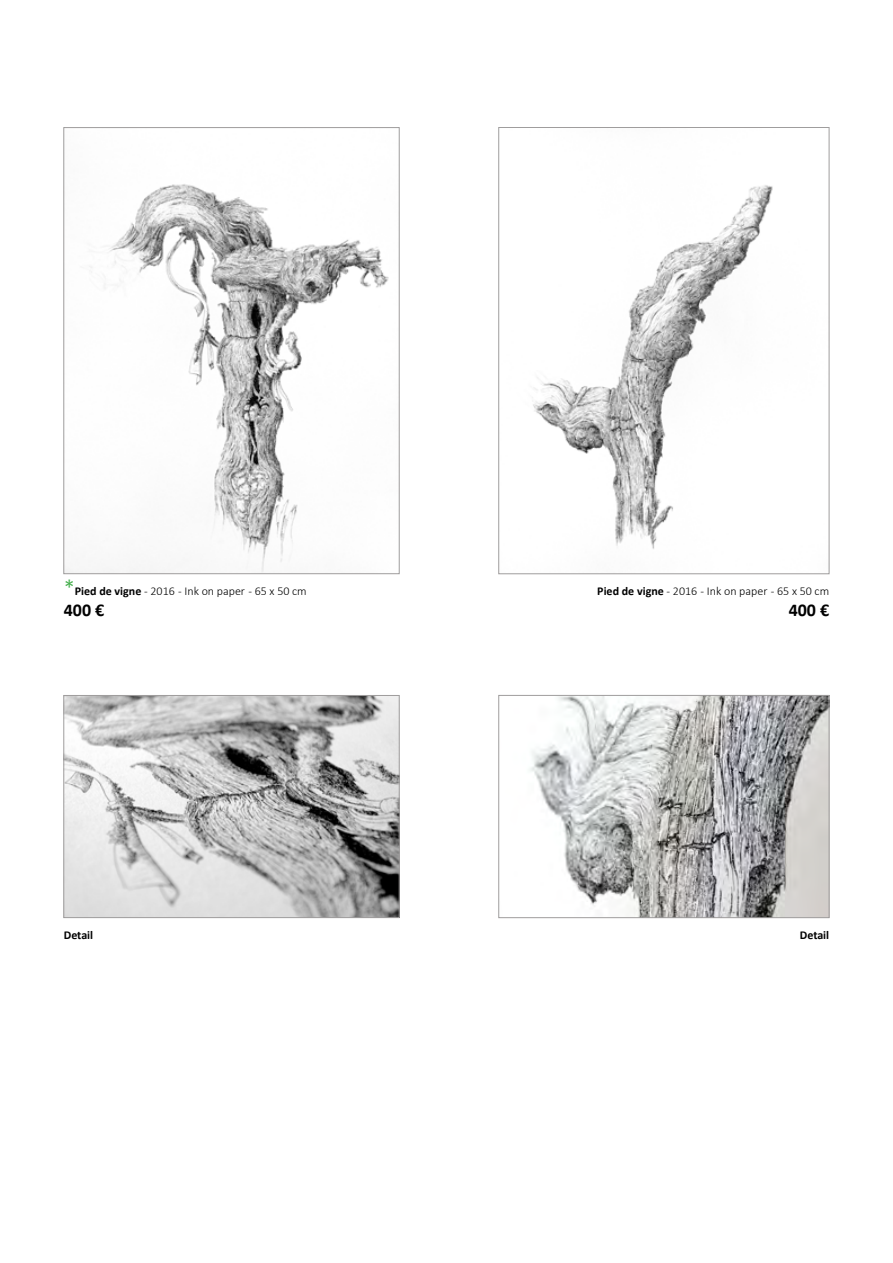
<style>
.page{position:relative;width:893px;height:1263px;background:#fff}
.page>*{position:absolute;margin:0;border:0;box-sizing:border-box;transform-origin:0 0}
.t1{font:700 18px "Calibri";color:#000}
.t2{font:300 12px "Calibri";color:#000}
.t3{font:700 12px "Calibri";color:#000}
.s1{font-size:22.5px;color:#41ad49}
.s2{font-weight:700}
</style>
<div class="page">
<img style="left:66px;top:184px;width:323px;height:388px">
<div style="left:64px;top:127px;width:335px;height:447px;border:1px solid #9f9d9d"></div>
<img style="left:66px;top:697px;width:331px;height:219px">
<div style="left:64px;top:695px;width:335px;height:223px;border:1px solid #9f9d9d"></div>
<img style="left:532px;top:185px;width:241px;height:364px">
<div style="left:499px;top:127px;width:330px;height:447px;border:1px solid #9f9d9d"></div>
<img style="left:530px;top:697px;width:297px;height:219px">
<div style="left:499px;top:695px;width:330px;height:223px;border:1px solid #9f9d9d"></div>
<p class="t2" style="left:64px;top:584px;width:245px"><span class="s1">*</span><span class="s2">Pied de vigne</span> - 2016 - Ink on paper - 65 x 50 cm</p>
<p class="t2" style="left:597px;top:584px;width:233px"><span class="s2">Pied de vigne</span> - 2016 - Ink on paper - 65 x 50 cm</p>
<h1 class="t1" style="left:64px;top:598px;width:42px">400 €</h1>
<h1 class="t1" style="left:789px;top:598px;width:42px">400 €</h1>
<p class="t3" style="left:64px;top:926px;width:31px">Detail</p>
<p class="t3" style="left:800px;top:926px;width:31px">Detail</p>
</div>
